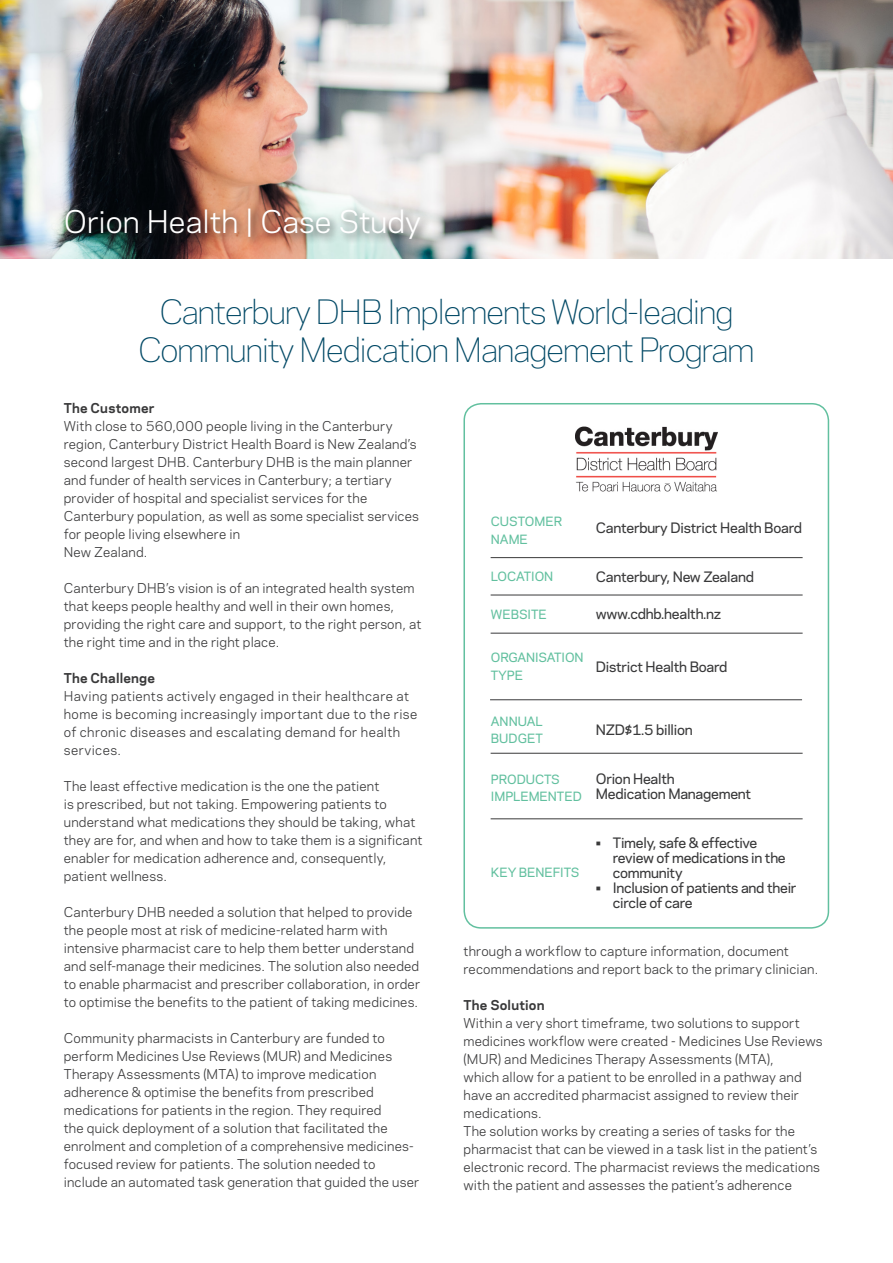
<style>
.page{position:relative;width:893px;height:1263px;background:#fff}
.page>*{position:absolute;margin:0;border:0;box-sizing:border-box;transform-origin:0 0}
.t1{font:300 31.5px/37.8px "Polaris";letter-spacing:-.05em;color:#004865;text-align:center}
.t2{font:29.4px "Polaris";color:#fff}
.t3{font:500 13.5px/15px "Polaris";letter-spacing:-.02em;color:#39393a}
.t4{font:12.75px/18px "Polaris";letter-spacing:.015em;color:#39393a}
.t5{font:12.75px/18px "Polaris";letter-spacing:.035em;color:#39393a}
.t6{font:700 12.75px "Polaris";letter-spacing:.015em;color:#39393a}
.t7{font:500 12px/18px "Polaris";color:#62c09f}
</style>
<div class="page">
<img style="left:0;top:0;width:893px;height:258px">
<div style="left:61px;top:205px;width:370px;height:45px;background:#231f20;opacity:.75"></div>
<hr style="left:491px;top:595px;width:312px;height:1px;background:#39393a">
<hr style="left:491px;top:633px;width:312px;height:1px;background:#39393a">
<hr style="left:490px;top:699px;width:312px;height:1px;background:#39393a">
<div style="left:463px;top:403px;width:366px;height:526px;border:2px solid #62c09f;border-radius:17px"></div>
<hr style="left:491px;top:557px;width:312px;height:1px;background:#39393a">
<hr style="left:491px;top:753px;width:312px;height:1px;background:#39393a">
<hr style="left:491px;top:818px;width:312px;height:1px;background:#39393a">
<img style="left:575px;top:426px;width:142px;height:66px">
<p class="t2" style="left:64px;top:200px;width:359px">Orion Health | Case Study</p>
<p class="t1" style="left:138px;top:292px;width:618px">Canterbury DHB Implements World-leading<br>Community Medication Management Program</p>
<p class="t6" style="left:64px;top:399px;width:92px">The Customer</p>
<p class="t4" style="left:64px;top:417px;width:330px">With close to 560,000 people living in the Canterbury</p>
<p class="t4" style="left:64px;top:435px;width:357px">region, Canterbury District Health Board is New Zealand’s second largest DHB. Canterbury DHB is the main planner and funder of health services in Canterbury; a tertiary provider of hospital and specialist services for the Canterbury population, as well as some specialist services for people living elsewhere in<br>New Zealand.</p>
<p class="t4" style="left:64px;top:579px;width:359px">Canterbury DHB’s vision is of an integrated health system that keeps people healthy and well in their own homes, providing the right care and support, to the right person, at the right time and in the right place.</p>
<p class="t6" style="left:64px;top:669px;width:93px">The Challenge</p>
<p class="t5" style="left:64px;top:687px;width:355px">Having patients actively engaged in their healthcare at home is becoming increasingly important due to the rise of chronic diseases and escalating demand for health services.</p>
<p class="t4" style="left:64px;top:777px;width:360px">The least effective medication is the one the patient<br>is prescribed, but not taking. Empowering patients to understand what medications they should be taking, what they are for, and when and how to take them is a significant enabler for medication adherence and, consequently, patient wellness.</p>
<p class="t4" style="left:64px;top:903px;width:358px">Canterbury DHB needed a solution that helped to provide the people most at risk of medicine-related harm with intensive pharmacist care to help them better understand and self-manage their medicines. The solution also needed to enable pharmacist and prescriber collaboration, in order to optimise the benefits to the patient of taking medicines.</p>
<p class="t4" style="left:64px;top:1029px;width:357px">Community pharmacists in Canterbury are funded to perform Medicines Use Reviews (MUR) and Medicines Therapy Assessments (MTA) to improve medication adherence &amp; optimise the benefits from prescribed medications for patients in the region. They required<br>the quick deployment of a solution that facilitated the enrolment and completion of a comprehensive medicines&shy;focused review for patients. The solution needed to include an automated task generation that guided the user</p>
<p class="t7" style="left:491px;top:512px;width:73px">CUSTOMER<br>NAME</p>
<p class="t3" style="left:596px;top:519px;width:208px">Canterbury District Health Board</p>
<p class="t7" style="left:491px;top:567px;width:64px">LOCATION</p>
<p class="t3" style="left:596px;top:568px;width:160px">Canterbury, New Zealand</p>
<p class="t7" style="left:491px;top:605px;width:58px">WEBSITE</p>
<p class="t3" style="left:596px;top:606px;width:127px">www.cdhb.health.nz</p>
<p class="t7" style="left:491px;top:648px;width:94px">ORGANISATION<br>TYPE</p>
<p class="t3" style="left:596px;top:658px;width:133px">District Health Board</p>
<p class="t7" style="left:491px;top:712px;width:53px;line-height:16.5px">ANNUAL<br>BUDGET</p>
<p class="t7" style="left:491px;top:771px;width:92px;line-height:16.5px">PRODUCTS<br>IMPLEMENTED</p>
<p class="t7" style="left:491px;top:863px;width:90px">KEY BENEFITS</p>
<p class="t3" style="left:596px;top:721px;width:98px">NZD$1.5 billion</p>
<p class="t3" style="left:596px;top:770px;width:157px">Orion Health<br>Medication Management</p>
<p class="t3" style="left:613px;top:834px;width:174px;text-indent:-17px">• Timely, safe &amp; effective review of medications in the community</p>
<p class="t3" style="left:613px;top:879px;width:185px;text-indent:-17px">• Inclusion of patients and their circle of care</p>
<p class="t4" style="left:463px;top:942px;width:356px">through a workflow to capture information, document recommendations and report back to the primary clinician.</p>
<p class="t6" style="left:463px;top:996px;width:83px">The Solution</p>
<p class="t4" style="left:463px;top:1014px;width:360px">Within a very short timeframe, two solutions to support medicines workflow were created - Medicines Use Reviews (MUR) and Medicines Therapy Assessments (MTA),<br>which allow for a patient to be enrolled in a pathway and have an accredited pharmacist assigned to review their medications.</p>
<p class="t4" style="left:463px;top:1122px;width:358px">The solution works by creating a series of tasks for the pharmacist that can be viewed in a task list in the patient’s electronic record. The pharmacist reviews the medications with the patient and assesses the patient’s adherence</p>
</div>
